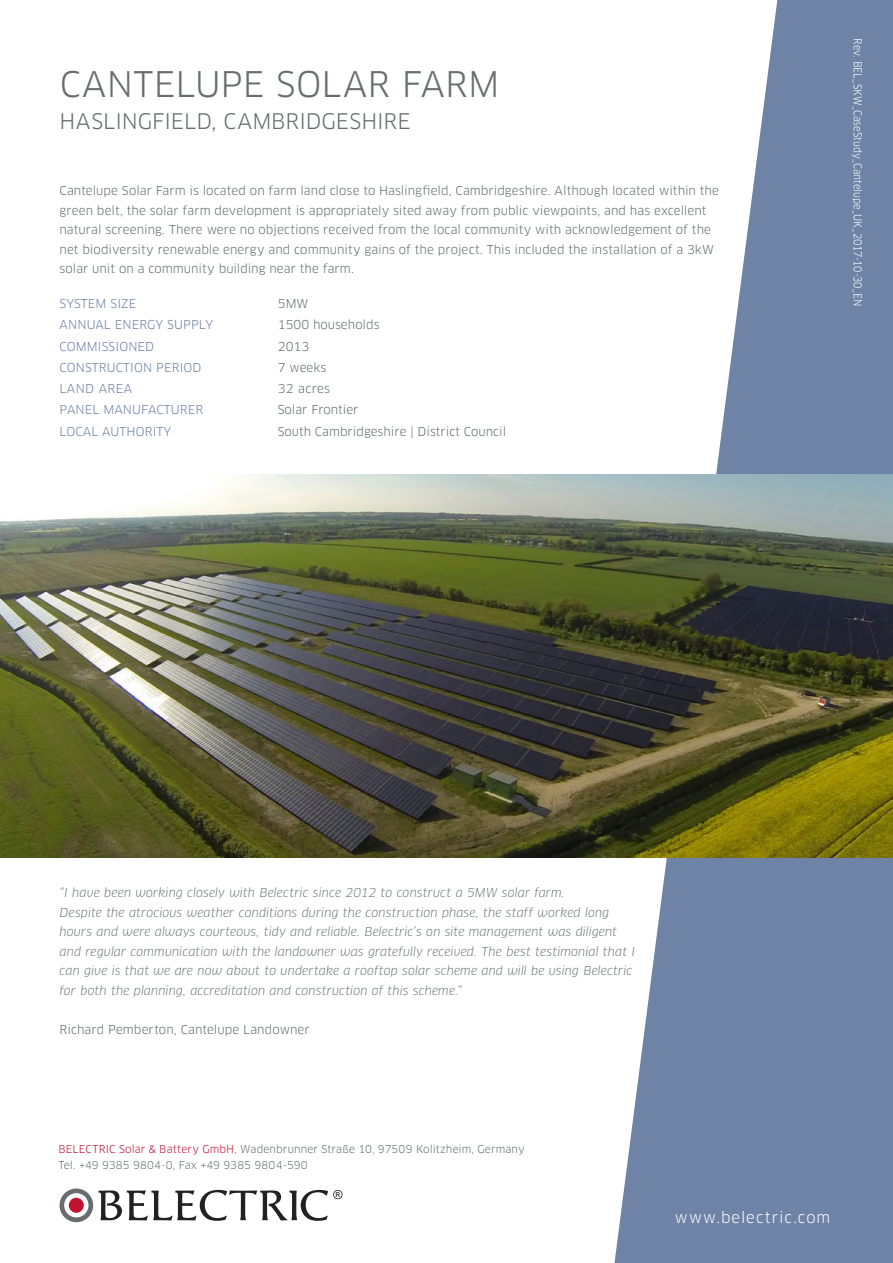
<style>
.page{position:relative;width:893px;height:1263px;background:#fff}
.page>*{position:absolute;margin:0;border:0;box-sizing:border-box;transform-origin:0 0}
.Headline_clan{font:34.5px "Clan Pro";letter-spacing:.01em;color:#676c6e}
.Headline_clan-2{font:21px "Clan Pro";letter-spacing:.005em;color:#676c6e}
.t1{font:15px "Clan Pro";letter-spacing:.07em;color:#fff}
.Fließtext{font:12px/19.5px "Clan Pro";color:#676c6e}
.Fließtext-2{font:italic 12px/19.5px "Clan Pro";letter-spacing:.01em;color:#676c6e}
.t2{font:12px "Clan Pro";letter-spacing:.01em;color:#6f83a7}
.t3{font:12px "Clan Pro";letter-spacing:.035em;color:#6f83a7}
.t4{font:10.8px "Clan Pro";color:#fff;scale:.9 1}
.t5{font:10.5px/16.5px "Clan Pro";letter-spacing:.01em;color:#676c6e}
.s1{color:#c21132}
</style>
<div class="page">
<svg style="left:613px;top:0;width:280px;height:1263px;fill:#6f83a7"></svg>
<svg style="left:60px;top:1188px;width:282px;height:34px"></svg>
<img style="left:0;top:475px;width:893px;height:383px">
<p class="Headline_clan" style="left:60px;top:64px;width:441px">CANTELUPE SOLAR FARM</p>
<p class="Headline_clan-2" style="left:60px;top:109px;width:352px">HASLINGFIELD, CAMBRIDGESHIRE</p>
<p class="Fließtext" style="left:60px;top:181px;width:661px">Cantelupe Solar Farm is located on farm land close to Haslingfield, Cambridgeshire. Although located within the green belt, the solar farm development is appropriately sited away from public viewpoints, and has excellent natural screening. There were no objections received from the local community with acknowledgement of the net biodiversity renewable energy and community gains of the project. This included the installation of a 3kW solar unit on a community building near the farm.</p>
<p class="t2" style="left:60px;top:297px;width:78px">SYSTEM SIZE</p>
<p class="Fließtext" style="left:278px;top:294px;width:32px">5MW</p>
<p class="t2" style="left:60px;top:318px;width:155px">ANNUAL ENERGY SUPPLY</p>
<p class="Fließtext" style="left:278px;top:315px;width:103px">1500 households</p>
<p class="t2" style="left:60px;top:339px;width:96px">COMMISSIONED</p>
<p class="Fließtext" style="left:278px;top:337px;width:33px">2013</p>
<p class="t2" style="left:60px;top:360px;width:143px">CONSTRUCTION PERIOD</p>
<p class="Fließtext" style="left:278px;top:358px;width:50px">7 weeks</p>
<p class="t3" style="left:60px;top:382px;width:74px">LAND AREA</p>
<p class="Fließtext" style="left:278px;top:379px;width:54px">32 acres</p>
<p class="t2" style="left:60px;top:403px;width:145px">PANEL MANUFACTURER</p>
<p class="Fließtext" style="left:278px;top:400px;width:82px">Solar Frontier</p>
<p class="t2" style="left:60px;top:424px;width:113px">LOCAL AUTHORITY</p>
<p class="Fließtext" style="left:278px;top:422px;width:230px">South Cambridgeshire | District Council</p>
<p class="t4" style="left:864px;top:38px;width:300px;rotate:90deg">Rev. BEL_SKW_CaseStudy_Cantelupe_UK_2017-10-30_EN</p>
<p class="Fließtext-2" style="left:60px;top:883px;width:577px">“I have been working closely with Belectric since 2012 to construct a 5MW solar farm.<br>Despite the atrocious weather conditions during the construction phase, the staff worked long hours and were always courteous, tidy and reliable. Belectric’s on site management was diligent and regular communication with the landowner was gratefully received. The best testimonial that I can give is that we are now about to undertake a rooftop solar scheme and will be using Belectric for both the planning, accreditation and construction of this scheme.”</p>
<p class="Fließtext" style="left:60px;top:1019px;width:252px">Richard Pemberton, Cantelupe Landowner</p>
<p class="t5" style="left:58px;top:1141px;width:468px"><span class="s1">BELECTRIC Solar &amp; Battery GmbH</span>, Wadenbrunner Straße 10, 97509 Kolitzheim, Germany<br>Tel. +49 9385 9804-0, Fax +49 9385 9804-590</p>
<p class="t1" style="left:675px;top:1208px;width:157px">www.belectric.com</p>
</div>
